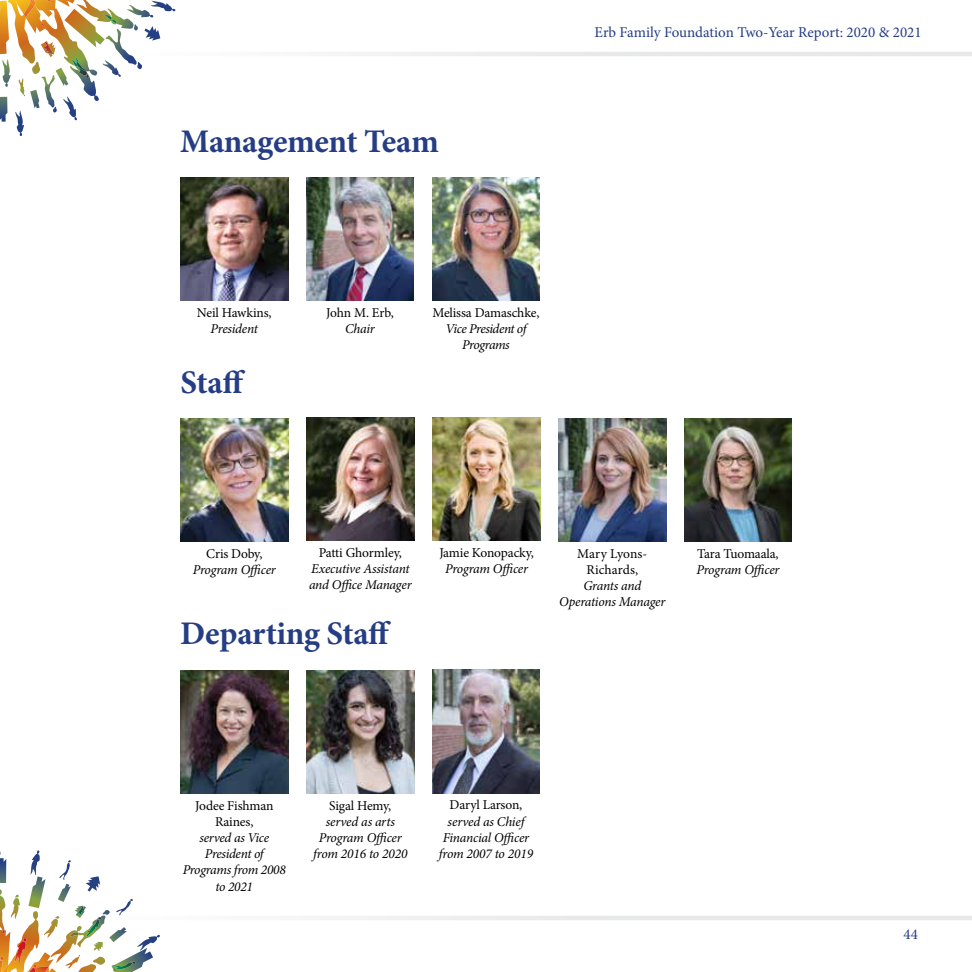
<style>
.page{position:relative;width:972px;height:972px;background:#fff}
.page>*{position:absolute;margin:0;border:0;box-sizing:border-box;transform-origin:0 0}
.t1{font:700 33px "Minion Pro";letter-spacing:-.015em;color:#253d84}
.t2{font:15px "Minion Pro";color:#253d84}
.t3{font:italic 13.5px/16.2px "Minion Pro";letter-spacing:-.02em;color:#000;text-align:center}
.t4{font:13.5px/16.2px "Minion Pro";letter-spacing:-.01em;color:#000;text-align:center}
</style>
<div class="page">
<svg style="left:314px;top:916px;width:658px;height:4px;fill:#e6e7e8"></svg>
<svg style="left:341px;top:52px;width:631px;height:4px;fill:#e6e7e8"></svg>
<svg style="left:0;top:850px;width:160px;height:122px"></svg>
<svg style="left:0;top:0;width:176px;height:136px"></svg>
<img style="left:180px;top:177px;width:108px;height:123px">
<img style="left:306px;top:177px;width:108px;height:123px">
<img style="left:432px;top:177px;width:108px;height:123px">
<img style="left:684px;top:418px;width:108px;height:123px">
<img style="left:433px;top:418px;width:108px;height:123px">
<img style="left:180px;top:419px;width:108px;height:123px">
<img style="left:306px;top:418px;width:108px;height:123px">
<img style="left:558px;top:418px;width:108px;height:123px">
<img style="left:180px;top:670px;width:108px;height:123px">
<img style="left:306px;top:670px;width:108px;height:123px">
<img style="left:432px;top:670px;width:108px;height:123px">
<h1 class="t1" style="left:180px;top:118px;width:260px">Management Team</h1>
<p class="t2" style="left:595px;top:22px;width:329px">Erb Family Foundation Two-Year Report: 2020 &amp; 2021</p>
<p class="t4" style="left:197px;top:304px;width:76px">Neil Hawkins,</p>
<p class="t3" style="left:210px;top:320px;width:49px">President</p>
<h1 class="t1" style="left:181px;top:359px;width:66px">Staff</h1>
<p class="t4" style="left:326px;top:304px;width:69px">John M. Erb,</p>
<p class="t3" style="left:345px;top:320px;width:31px">Chair</p>
<p class="t4" style="left:433px;top:304px;width:108px">Melissa Damaschke,</p>
<p class="t3" style="left:446px;top:320px;width:82px">Vice President of<br>Programs</p>
<p class="t4" style="left:206px;top:546px;width:58px">Cris Doby,</p>
<p class="t3" style="left:193px;top:562px;width:85px">Program Officer</p>
<p class="t4" style="left:319px;top:545px;width:85px">Patti Ghormley,</p>
<p class="t3" style="left:309px;top:561px;width:104px;text-align:left">Executive Assistant and Office Manager</p>
<h1 class="t1" style="left:180px;top:610px;width:212px">Departing Staff</h1>
<p class="t4" style="left:439px;top:545px;width:96px">Jamie Konopacky,</p>
<p class="t3" style="left:445px;top:561px;width:85px">Program Officer</p>
<p class="t4" style="left:577px;top:545px;width:72px">Mary Lyons-<br>Richards,</p>
<p class="t3" style="left:559px;top:578px;width:108px">Grants and<br>Operations Manager</p>
<p class="t4" style="left:697px;top:545px;width:83px">Tara Tuomaala,</p>
<p class="t3" style="left:696px;top:562px;width:85px">Program Officer</p>
<p class="t4" style="left:195px;top:797px;width:80px">Jodee Fishman<br>Raines,</p>
<p class="t3" style="left:183px;top:830px;width:105px">served as Vice<br>President of<br>Programs from 2008 to 2021</p>
<p class="t4" style="left:329px;top:797px;width:64px">Sigal Hemy,</p>
<p class="t3" style="left:313px;top:813px;width:96px">served as arts<br>Program Officer from 2016 to 2020</p>
<p class="t4" style="left:450px;top:797px;width:74px">Daryl Larson,</p>
<p class="t3" style="left:439px;top:813px;width:96px">served as Chief<br>Financial Officer from 2007 to 2019</p>
<p class="t2" style="left:904px;top:924px;width:16px">44</p>
</div>
